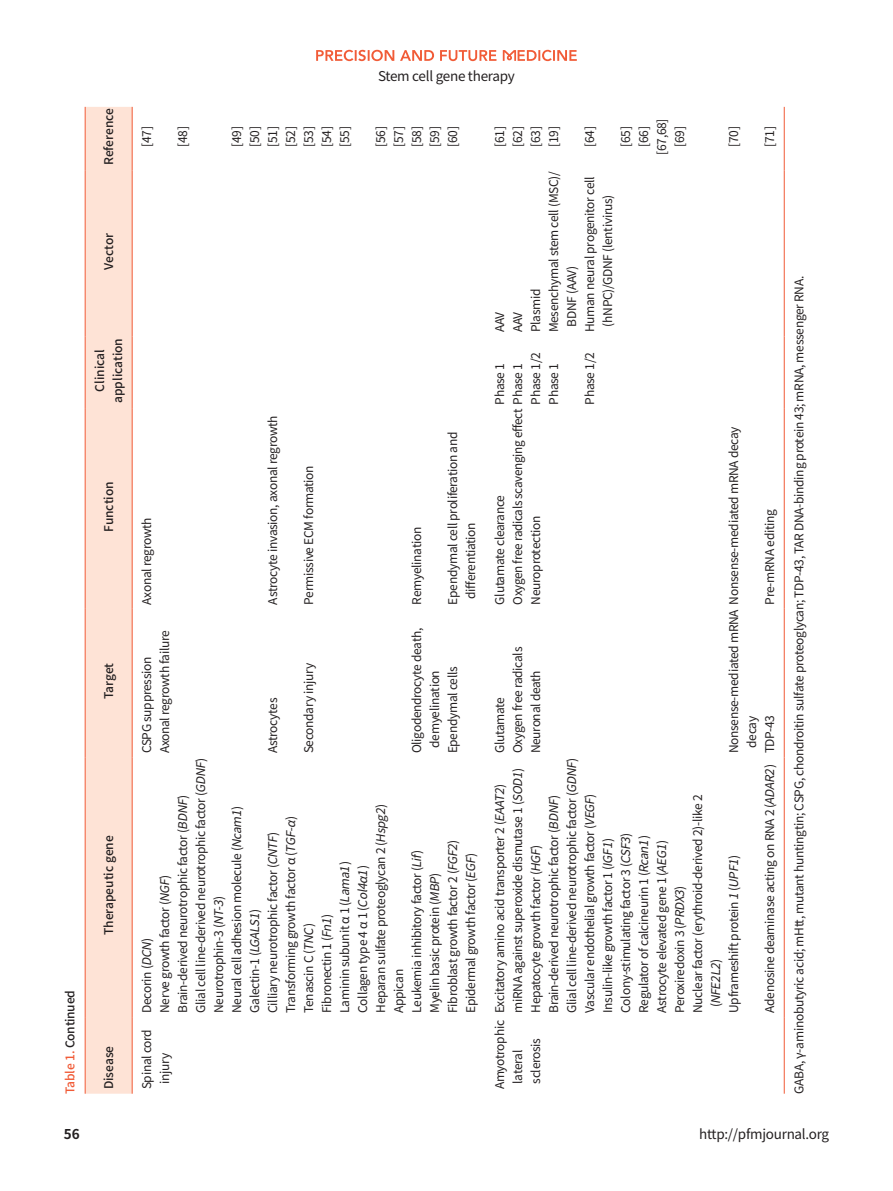
<style>
.page{position:relative;width:893px;height:1191px;background:#fff}
.page>*{position:absolute;margin:0;border:0;box-sizing:border-box;transform-origin:0 0}
.t1{font:13.5px "Noto Sans CJ Kkr";letter-spacing:-.02em;color:#231f20}
.t2{font:700 13.5px "Noto Sans CJ Kkr";color:#231f20}
.t3{font:12px/18px "Noto Sans CJ Kkr";letter-spacing:-.025em;color:#231f20}
.t4{font:500 12px/18px "Noto Sans CJ Kkr";color:#231f20;text-align:center}
.t5{font:500 12px "Noto Sans CJ Kkr";letter-spacing:-.025em;color:#231f20}
.t6{font:italic 12px "Noto Sans CJ Kkr";color:#231f20}
.s1{color:#f15b37}
.s2{font-style:italic}
.s3{font-style:normal}
</style>
<div class="page">
<svg style="left:316px;top:50px;width:118px;height:11px"></svg>
<svg style="left:440px;top:50px;width:137px;height:11px"></svg>
<div style="left:86px;top:107px;width:46px;height:986px;background:#fee3d6"></div>
<hr style="left:85px;top:1017px;width:1px;height:76px;background:#f15b37">
<hr style="left:85px;top:757px;width:1px;height:260px;background:#f15b37">
<hr style="left:85px;top:609px;width:1px;height:148px;background:#f15b37">
<hr style="left:85px;top:409px;width:1px;height:200px;background:#f15b37">
<hr style="left:85px;top:336px;width:1px;height:73px;background:#f15b37">
<hr style="left:85px;top:171px;width:1px;height:165px;background:#f15b37">
<hr style="left:85px;top:107px;width:1px;height:64px;background:#f15b37">
<hr style="left:132px;top:1017px;width:1px;height:76px;background:#f15b37">
<hr style="left:132px;top:757px;width:1px;height:260px;background:#f15b37">
<hr style="left:132px;top:609px;width:1px;height:148px;background:#f15b37">
<hr style="left:132px;top:409px;width:1px;height:200px;background:#f15b37">
<hr style="left:132px;top:336px;width:1px;height:73px;background:#f15b37">
<hr style="left:132px;top:171px;width:1px;height:165px;background:#f15b37">
<hr style="left:132px;top:107px;width:1px;height:64px;background:#f15b37">
<hr style="left:784px;top:1017px;width:1px;height:76px;background:#f15b37">
<hr style="left:784px;top:757px;width:1px;height:260px;background:#f15b37">
<hr style="left:784px;top:609px;width:1px;height:148px;background:#f15b37">
<hr style="left:784px;top:409px;width:1px;height:200px;background:#f15b37">
<hr style="left:784px;top:336px;width:1px;height:73px;background:#f15b37">
<hr style="left:784px;top:171px;width:1px;height:165px;background:#f15b37">
<hr style="left:784px;top:107px;width:1px;height:64px;background:#f15b37">
<p class="t5" style="left:63px;top:1093px;width:105px;rotate:-90deg"><span class="s1">Table 1.</span> Continued</p>
<p class="t4" style="left:100px;top:165px;width:58px;rotate:-90deg">Reference</p>
<p class="t4" style="left:100px;top:270px;width:38px;rotate:-90deg">Vector</p>
<p class="t4" style="left:91px;top:403px;width:66px;rotate:-90deg">Clinical application</p>
<p class="t4" style="left:100px;top:532px;width:52px;rotate:-90deg">Function</p>
<p class="t4" style="left:100px;top:699px;width:38px;rotate:-90deg">Target</p>
<p class="t4" style="left:100px;top:935px;width:101px;rotate:-90deg">Therapeutic gene</p>
<p class="t4" style="left:100px;top:1089px;width:45px;rotate:-90deg">Disease</p>
<p class="t1" style="left:378px;top:68px;width:138px">Stem cell gene therapy</p>
<p class="t3" style="left:138px;top:147px;width:22px;rotate:-90deg">[47]</p>
<p class="t3" style="left:174px;top:147px;width:22px;rotate:-90deg">[48]</p>
<p class="t3" style="left:228px;top:147px;width:22px;text-align:justify;rotate:-90deg">[49] [50] [51] [52] [53] [54] [55]</p>
<p class="t3" style="left:372px;top:147px;width:22px;text-align:justify;rotate:-90deg">[56] [57] [58] [59] [60]</p>
<p class="t3" style="left:138px;top:604px;width:89px;rotate:-90deg">Axonal regrowth</p>
<p class="t3" style="left:138px;top:753px;width:125px;rotate:-90deg">CSPG suppression<br>Axonal regrowth failure</p>
<p class="t3" style="left:264px;top:604px;width:191px;rotate:-90deg">Astrocyte invasion, axonal regrowth</p>
<p class="t3" style="left:300px;top:604px;width:141px;rotate:-90deg">Permissive ECM formation</p>
<p class="t3" style="left:264px;top:753px;width:57px;rotate:-90deg">Astrocytes</p>
<p class="t3" style="left:300px;top:753px;width:92px;rotate:-90deg">Secondary injury</p>
<p class="t3" style="left:408px;top:604px;width:79px;rotate:-90deg">Remyelination</p>
<p class="t3" style="left:444px;top:599px;width:169px;text-indent:-6px;rotate:-90deg">Ependymal cell proliferation and differentiation</p>
<p class="t3" style="left:408px;top:753px;width:127px;rotate:-90deg">Oligodendrocyte death,</p>
<p class="t3" style="left:426px;top:747px;width:79px;rotate:-90deg">demyelination</p>
<p class="t3" style="left:444px;top:753px;width:88px;rotate:-90deg">Ependymal cells</p>
<p class="t3" style="left:138px;top:1013px;width:258px;rotate:-90deg">Decorin (<span class="s2">DCN</span>)<br>Nerve growth factor (<span class="s2">NGF</span>)<br>Brain-derived neurotrophic factor (<span class="s2">BDNF</span>)<br>Glial cell line-derived neurotrophic factor (<span class="s2">GDNF</span>)<br>Neurotrophin-3 (<span class="s2">NT-3</span>)<br>Neural cell adhesion molecule (<span class="s2">Ncam1</span>)<br>Galectin-1 (<span class="s2">LGALS1</span>)<br>Cilliary neurotrophic factor (<span class="s2">CNTF</span>)<br>Transforming growth factor α (<span class="s2">TGF-α</span>)<br>Tenascin C (<span class="s2">TNC</span>)<br>Fibronectin 1 (<span class="s2">Fn1</span>)<br>Laminin subunit α 1 (<span class="s2">Lama1</span>)<br>Collagen type 4 α 1 (<span class="s2">Col4α1</span>)<br>Heparan sulfate proteoglycan 2 (<span class="s2">Hspg2</span>)<br>Appican<br>Leukemia inhibitory factor (<span class="s2">Lif</span>)<br>Myelin basic protein (<span class="s2">MBP</span>)<br>Fibroblast growth factor 2 (<span class="s2">FGF2</span>)<br>Epidermal growth factor (<span class="s2">EGF</span>)</p>
<p class="t3" style="left:138px;top:1083px;width:56px;text-indent:-6px;rotate:-90deg">Spinal cord injury</p>
<p class="t3" style="left:491px;top:147px;width:22px;text-align:justify;rotate:-90deg">[61] [62] [63] [19]</p>
<p class="t3" style="left:581px;top:147px;width:22px;rotate:-90deg">[64]</p>
<p class="t3" style="left:617px;top:155px;width:38px;text-align:center;rotate:-90deg">[65] [66] [67,68] [69]</p>
<p class="t3" style="left:725px;top:147px;width:22px;rotate:-90deg">[70]</p>
<p class="t3" style="left:761px;top:147px;width:22px;rotate:-90deg">[71]</p>
<p class="t3" style="left:491px;top:332px;width:22px;rotate:-90deg">AAV</p>
<p class="t3" style="left:509px;top:332px;width:22px;rotate:-90deg">AAV</p>
<p class="t3" style="left:545px;top:332px;width:163px;rotate:-90deg">Mesenchymal stem cell (MSC)/</p>
<p class="t3" style="left:581px;top:332px;width:157px;rotate:-90deg">Human neural progenitor cell</p>
<p class="t3" style="left:599px;top:326px;width:133px;rotate:-90deg">(hNPC)/GDNF (lentivirus)</p>
<p class="t3" style="left:563px;top:326px;width:62px;rotate:-90deg">BDNF (AAV)</p>
<p class="t3" style="left:527px;top:332px;width:45px;rotate:-90deg">Plasmid</p>
<p class="t3" style="left:491px;top:404px;width:43px;rotate:-90deg">Phase 1</p>
<p class="t3" style="left:527px;top:404px;width:54px;rotate:-90deg">Phase 1/2<br>Phase 1</p>
<p class="t3" style="left:581px;top:404px;width:54px;rotate:-90deg">Phase 1/2</p>
<p class="t3" style="left:491px;top:604px;width:243px;rotate:-90deg">Glutamate clearance<br>Oxygen free radicals scavenging effect Phase 1<br>Neuroprotection</p>
<p class="t3" style="left:491px;top:753px;width:108px;rotate:-90deg">Glutamate<br>Oxygen free radicals<br>Neuronal death</p>
<p class="t3" style="left:725px;top:753px;width:328px;rotate:-90deg">Nonsense-mediated mRNA Nonsense-mediated mRNA decay</p>
<p class="t3" style="left:761px;top:604px;width:97px;rotate:-90deg">Pre-mRNA editing</p>
<p class="t3" style="left:743px;top:747px;width:33px;rotate:-90deg">decay</p>
<p class="t3" style="left:761px;top:753px;width:40px;rotate:-90deg">TDP-43</p>
<p class="t3" style="left:563px;top:1013px;width:258px;rotate:-90deg">Glial cell line-derived neurotrophic factor (<span class="s2">GDNF</span>)</p>
<p class="t3" style="left:509px;top:1013px;width:248px;rotate:-90deg">miRNA against superoxide dismutase 1 (<span class="s2">SOD1</span>)</p>
<p class="t3" style="left:491px;top:1013px;width:232px;rotate:-90deg">Excitatory amino acid transporter 2 (<span class="s2">EAAT2</span>)</p>
<p class="t3" style="left:581px;top:1013px;width:222px;rotate:-90deg">Vascular endothelial growth factor (<span class="s2">VEGF</span>)</p>
<p class="t3" style="left:689px;top:1013px;width:220px;rotate:-90deg">Nuclear factor (erythroid-derived 2)-like 2</p>
<p class="t3" style="left:545px;top:1013px;width:221px;rotate:-90deg">Brain-derived neurotrophic factor (<span class="s2">BDNF</span>)</p>
<p class="t3" style="left:599px;top:1013px;width:178px;rotate:-90deg">Insulin-like growth factor 1 (<span class="s2">IGF1</span>)</p>
<p class="t3" style="left:617px;top:1013px;width:183px;rotate:-90deg">Colony-stimulating factor 3 (<span class="s2">CSF3</span>)</p>
<p class="t3" style="left:635px;top:1013px;width:180px;rotate:-90deg">Regulator of calcineurin 1 (<span class="s2">Rcan1</span>)</p>
<p class="t3" style="left:653px;top:1013px;width:176px;rotate:-90deg">Astrocyte elevated gene 1 (<span class="s2">AEG1</span>)</p>
<p class="t3" style="left:527px;top:1013px;width:171px;rotate:-90deg">Hepatocyte growth factor (<span class="s2">HGF</span>)</p>
<p class="t3" style="left:725px;top:1013px;width:161px;rotate:-90deg">Upframeshift protein <span class="s2">1</span>(<span class="s2">UPF1</span>)</p>
<p class="t3" style="left:671px;top:1013px;width:130px;rotate:-90deg">Peroxiredoxin 3 (<span class="s2">PRDX3</span>)</p>
<p class="t6" style="left:709px;top:1007px;width:51px;rotate:-90deg"><span class="s3">(</span> NFE2L2<span class="s3">)</span></p>
<p class="t3" style="left:491px;top:1083px;width:65px;text-indent:-6px;rotate:-90deg">Amyotrophic lateral sclerosis</p>
<p class="t3" style="left:761px;top:1013px;width:251px;rotate:-90deg">Adenosine deaminase acting on RNA 2 (<span class="s2">ADAR2</span>)</p>
<p class="t3" style="left:790px;top:1093px;width:819px;rotate:-90deg">GABA, γ-aminobutyric acid; mHtt, mutant huntingtin; CSPG, chondroitin sulfate proteoglycan; TDP-43, TAR DNA-binding protein 43; mRNA, messenger RNA.</p>
<p class="t2" style="left:64px;top:1126px;width:17px">56</p>
<p class="t1" style="left:699px;top:1126px;width:132px">http://pfmjournal.org</p>
</div>
